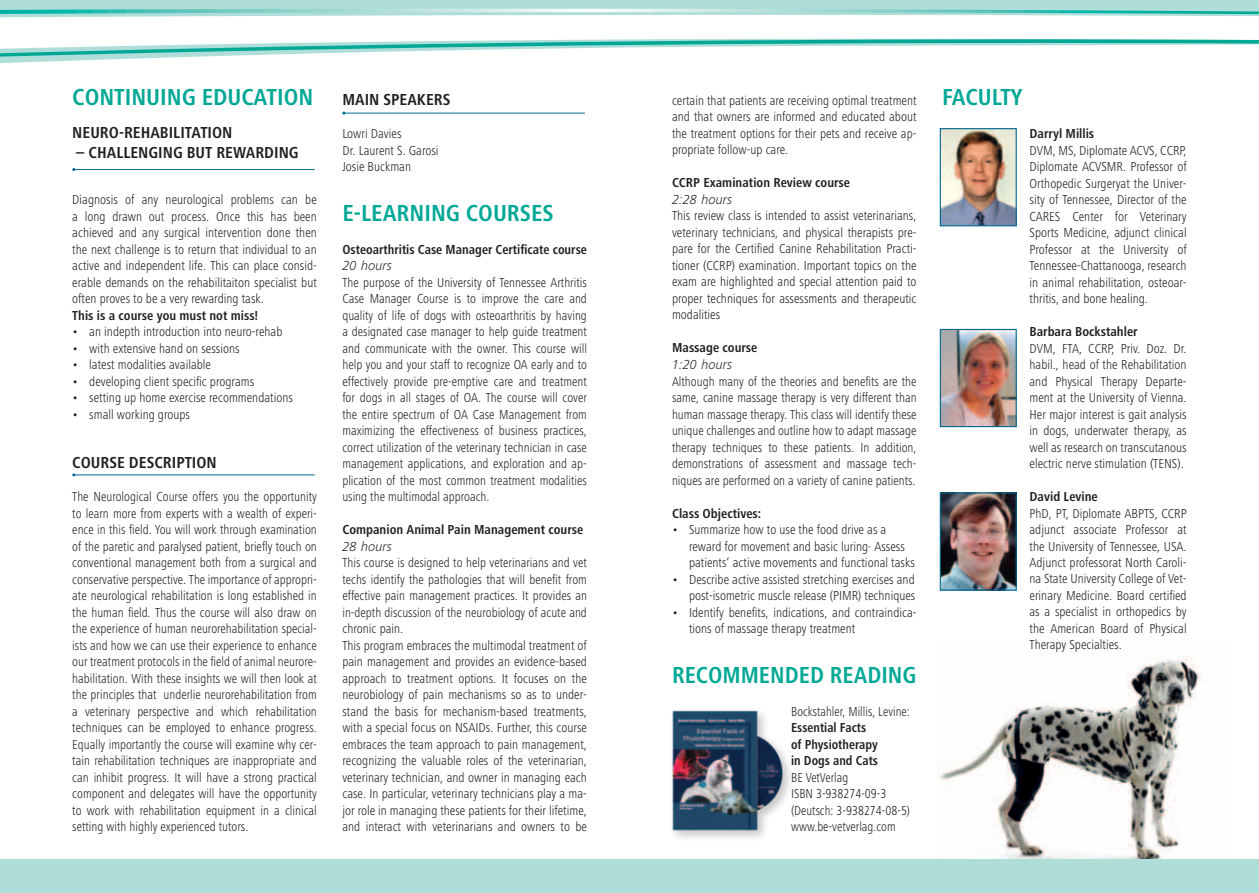
<style>
.page{position:relative;width:1259px;height:893px;background:#fff}
.page>*{position:absolute;margin:0;border:0;box-sizing:border-box;transform-origin:0 0}
.t1{font:700 condensed 24px "Frutiger Next LT";color:#00a895}
.t2{font:700 condensed 16.5px "Frutiger Next LT";color:#231f20}
.t3{font:300 condensed 13.5px/16.5px "Frutiger Next LT";color:#231f20;text-align:justify}
.t4{font:700 condensed 13.5px "Frutiger Next LT";color:#231f20}
.t5{font:300 condensed 13.5px/16.5px "Frutiger Next LT";color:#231f20;scale:.96 1}
.t6{font:700 condensed 13.5px/16.5px "Frutiger Next LT";color:#231f20;scale:.96 1}
.t7{font:italic 300 13.5px "Frutiger Next LT";color:#231f20}
</style>
<div class="page">
<img style="left:937px;top:656px;width:294px;height:204px">
<div style="left:0;top:0;width:1259px;height:9px;background:#afded9"></div>
<svg style="left:0;top:14px;width:1259px;height:4px"></svg>
<svg style="left:0;top:38px;width:1259px;height:26px"></svg>
<svg style="left:0;top:9px;width:1259px;height:5px;background:#8ad4cd"></svg>
<div style="left:0;top:860px;width:1259px;height:33px;background:#afded9"></div>
<hr style="left:74px;top:169px;width:241px;height:1px;background:#006991">
<hr style="left:74px;top:474px;width:241px;height:1px;background:#006991">
<hr style="left:344px;top:113px;width:241px;height:1px;background:#006991">
<img style="left:941px;top:130px;width:73px;height:94px">
<div style="left:939px;top:128px;width:77px;height:98px;border:1px solid #006991"></div>
<img style="left:941px;top:331px;width:73px;height:94px">
<div style="left:939px;top:329px;width:77px;height:98px;border:1px solid #006991"></div>
<img style="left:941px;top:494px;width:73px;height:95px">
<div style="left:939px;top:492px;width:77px;height:99px;border:1px solid #006991"></div>
<img style="left:672px;top:710px;width:115px;height:128px">
<h1 class="t1" style="left:72px;top:84px;width:226px">Continuing Education</h1>
<p class="t2" style="left:72px;top:123px;width:62px">Neuro-Rehab</p>
<p class="t2" style="left:169px;top:123px;width:54px">ilitation</p>
<p class="t2" style="left:76px;top:143px;width:213px">– Challenging but rewarding</p>
<p class="t3" style="left:72px;top:191px;width:246px">Diagnosis of any neurological problems can be a long drawn out process. Once this has been achieved and any surgical intervention done then the next challenge is to return that individual to an active and independent life. This can place consid&shy;erable demands on the rehabilitaiton specialist but often proves to be a very rewarding task.</p>
<p class="t4" style="left:72px;top:307px;width:188px">This is a course you must not miss!</p>
<p class="t3" style="left:72px;top:323px;width:212px">• an indepth introduction into neuro-rehab</p>
<p class="t3" style="left:72px;top:340px;width:169px">• with extensive hand on sessions</p>
<p class="t3" style="left:72px;top:356px;width:140px">• latest modalities available</p>
<p class="t3" style="left:72px;top:373px;width:183px">• developing client specific programs</p>
<p class="t3" style="left:72px;top:389px;width:222px">• setting up home exercise recommendations</p>
<p class="t3" style="left:72px;top:406px;width:119px">• small working groups</p>
<p class="t2" style="left:72px;top:453px;width:135px">Course description</p>
<p class="t3" style="left:72px;top:488px;width:246px">The Neurological Course offers you the opportunity to learn more from experts with a wealth of experi&shy;ence in this field. You will work through examination of the paretic and paralysed patient, briefly touch on conventional management both from a surgical and conservative perspective. The importance of appropri&shy;ate neurological rehabilitation is long established in the human field. Thus the course will also draw on the experience of human neurorehabilitation special&shy;ists and how we can use their experience to enhance our treatment protocols in the field of animal neurore&shy;habilitation. With these insights we will then look at the principles that underlie neurorehabilitation from a veterinary perspective and which rehabilitation techniques can be employed to enhance progress.<br>Equally importantly the course will examine why cer&shy;tain rehabilitation techniques are inappropriate and can inhibit progress. It will have a strong practical component and delegates will have the opportunity to work with rehabilitation equipment in a clinical setting with highly experienced tutors.</p>
<p class="t2" style="left:342px;top:90px;width:51px">Mainspea</p>
<p class="t2" style="left:417px;top:90px;width:34px">kers</p>
<p class="t3" style="left:342px;top:125px;width:98px;text-align:left">Lowri Davies<br>Dr. Laurent S. Garosi<br>Josie Buckman</p>
<h1 class="t1" style="left:342px;top:199px;width:190px">E-Learning courses</h1>
<p class="t4" style="left:342px;top:242px;width:246px">Osteoarthritis Case Manager Certificate course</p>
<p class="t7" style="left:342px;top:258px;width:51px">20 hours</p>
<p class="t3" style="left:342px;top:274px;width:246px">The purpose of the University of Tennessee Arthritis Case Manager Course is to improve the care and quality of life of dogs with osteoarthritis by having a designated case manager to help guide treatment and communicate with the owner. This course will help you and your staff to recognize OA early and to effectively provide pre-emptive care and treatment for dogs in all stages of OA. The course will cover the entire spectrum of OA Case Management from maximizing the effectiveness of business practices, correct utilization of the veterinary technician in case management applications, and exploration and ap&shy;plication of the most common treatment modalities using the multimodal approach.</p>
<p class="t4" style="left:342px;top:522px;width:242px">Companion Animal Pain Management course</p>
<p class="t7" style="left:342px;top:539px;width:51px">28 hours</p>
<p class="t3" style="left:342px;top:554px;width:246px;text-align:left">This course is designed to help veterinarians and vet techs identify the pathologies that will benefit from effective pain management practices. It provides an in-depth discussion of the neurobiology of acute and chronic pain.<br>This program embraces the multimodal treatment of pain management and provides an evidence-based approach to treatment options. It focuses on the neurobiology of pain mechanisms so as to under&shy;stand the basis for mechanism-based treatments, with a special focus on NSAIDs. Further, this course embraces the team approach to pain management, recognizing the valuable roles of the veterinarian, veterinary technician, and owner in managing each case. In particular, veterinary technicians play a ma&shy;jor role in managing these patients for their lifetime, and interact with veterinarians and owners to be</p>
<p class="t3" style="left:672px;top:92px;width:246px">certain that patients are receiving optimal treatment and that owners are informed and educated about the treatment options for their pets and receive ap&shy;propriate follow-up care.</p>
<p class="t4" style="left:672px;top:175px;width:180px">CCRP Examination Review course</p>
<p class="t7" style="left:672px;top:192px;width:62px">2:28 hours</p>
<p class="t3" style="left:672px;top:208px;width:246px">This review class is intended to assist veterinarians, veterinary technicians, and physical therapists pre&shy;pare for the Certified Canine Rehabilitation Practi&shy;tioner (CCRP) examination. Important topics on the exam are highlighted and special attention paid to proper techniques for assessments and therapeutic modalities</p>
<p class="t4" style="left:672px;top:340px;width:87px">Massage course</p>
<p class="t7" style="left:672px;top:357px;width:62px">1:20 hours</p>
<p class="t3" style="left:672px;top:373px;width:246px">Although many of the theories and benefits are the same, canine massage therapy is very different than human massage therapy. This class will identify these unique challenges and outline how to adapt massage therapy techniques to these patients. In addition, demonstrations of assessment and massage tech&shy;niques are performed on a variety of canine patients.</p>
<p class="t4" style="left:672px;top:506px;width:91px">Class Objectives:</p>
<p class="t3" style="left:689px;top:521px;width:227px;text-align:left;text-indent:-17px">• Summarize how to use the food drive as a reward for movement and basic luring· Assess patients‘ active movements and functional tasks</p>
<p class="t3" style="left:672px;top:571px;width:245px;text-align:right">• Describe active assisted stretching exercises and post-isometric muscle release (PIMR) techniques</p>
<p class="t3" style="left:689px;top:604px;width:229px;text-indent:-17px">• Identify benefits, indications, and contraindica&shy;tions of massage therapy treatment</p>
<h1 class="t1" style="left:672px;top:661px;width:13px">Reco</h1>
<h1 class="t1" style="left:722px;top:661px;width:180px">mmended Reading</h1>
<p class="t5" style="left:791px;top:703px;width:125px">Bockstahler, Millis, Levine:</p>
<p class="t6" style="left:791px;top:719px;width:92px">Essential Facts of Physiotherapy in Dogs and Cats</p>
<p class="t5" style="left:791px;top:769px;width:125px">BE VetVerlag<br>ISBN 3-938274-09-3 (Deutsch: 3-938274-08-5) www.be-vetverlag.com</p>
<h1 class="t1" style="left:942px;top:84px;width:81px">FAculty</h1>
<p class="t4" style="left:1029px;top:126px;width:66px">Darryl Millis</p>
<p class="t3" style="left:1029px;top:142px;width:159px">DVM, MS, Diplomate ACVS, CCRP, Diplomate ACVSMR. Professor of Orthopedic Surgeryat the Univer&shy;sity of Tennessee, Director of the CARES Center for Veterinary Sports Medicine, adjunct clinical Professor at the University of Tennessee-Chattanooga, research in animal rehabilitation, osteoar&shy;thritis, and bone healing.</p>
<p class="t4" style="left:1029px;top:324px;width:110px">Barbara Bockstahler</p>
<p class="t3" style="left:1029px;top:340px;width:159px">DVM, FTA, CCRP, Priv. Doz. Dr. habil., head of the Rehabilitation and Physical Therapy Departe&shy;ment at the University of Vienna.<br>Her major interest is gait analysis in dogs, underwater therapy, as well as research on transcutanous electric nerve stimulation (TENS).</p>
<p class="t4" style="left:1029px;top:489px;width:70px">David Levine</p>
<p class="t3" style="left:1029px;top:505px;width:159px">PhD, PT, Diplomate ABPTS, CCRP adjunct associate Professor at the University of Tennessee, USA.<br>Adjunct professorat North Caroli&shy;na State University College of Vet&shy;erinary Medicine. Board certified as a specialist in orthopedics by the American Board of Physical Therapy Specialties.</p>
</div>
